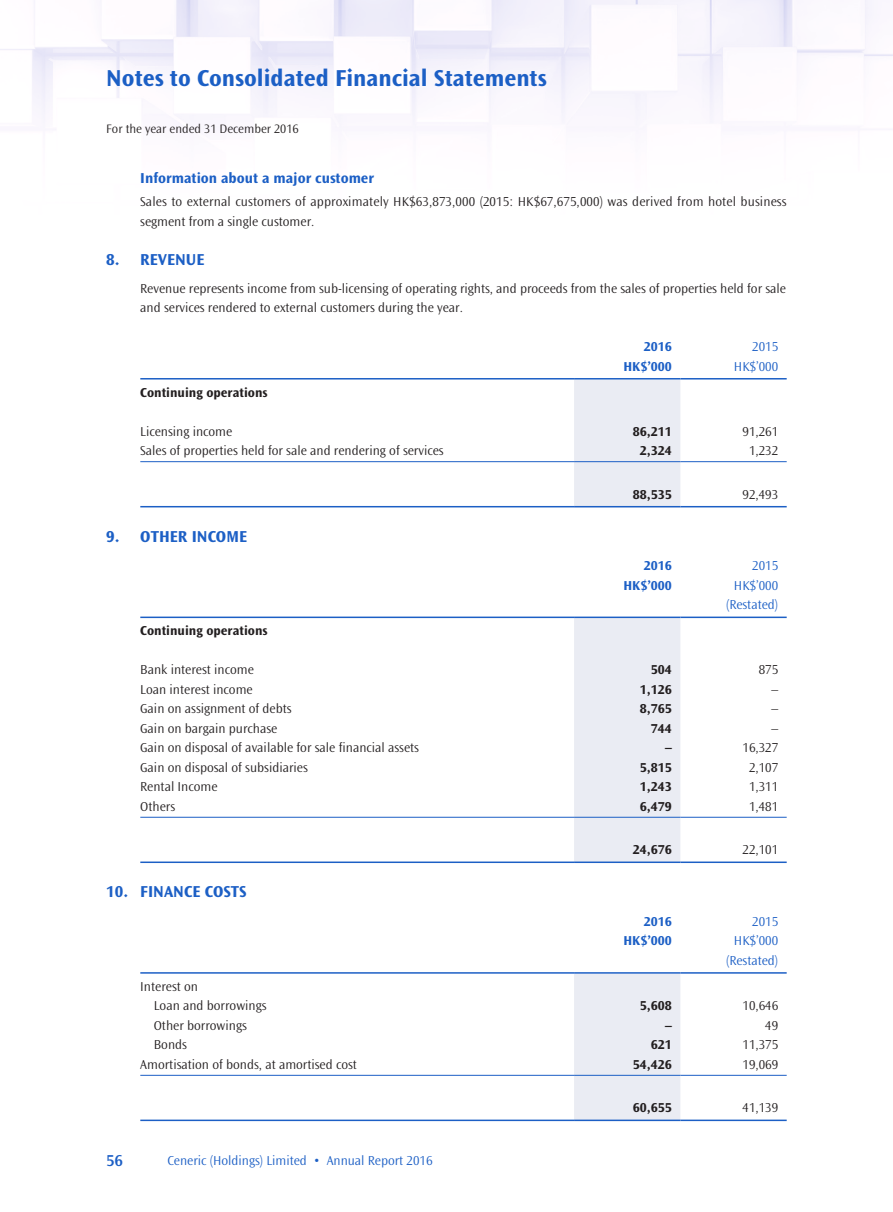
<style>
.page{position:relative;width:893px;height:1212px;background:#fff}
.page>*{position:absolute;margin:0;border:0;box-sizing:border-box;transform-origin:0 0}
.t1{font:700 24px "Ocean Sans Std";color:#1c5fc5}
._01_H1{font:700 16.5px "Ocean Sans Std";color:#1c5fc5}
.t2{font:600 16.5px "Ocean Sans Std";color:#1c5fc5}
._02_H2{font:700 15px "Ocean Sans Std";color:#1c5fc5}
._50_Table_txt{font:300 13.5px "Ocean Sans Std";color:#231f20}
._00_txt{font:300 13.5px/19.5px "Ocean Sans Std";color:#231f20}
._50_Table_txt-2{font:700 13.5px "Ocean Sans Std";color:#231f20}
._50_Table_txt-3{font:300 13.5px "Ocean Sans Std";color:#1c5fc5}
._50_Table_txt-4{font:700 13.5px "Ocean Sans Std";color:#1c5fc5}
.t3{font:300 12.75px "Ocean Sans Std";color:#231f20}
</style>
<div class="page">
<img style="left:0;top:0;width:893px;height:463px">
<div style="left:574px;top:379px;width:106px;height:127px;background:#eaecf3"></div>
<hr style="left:140px;top:378px;width:434px;height:1px;background:#1c5fc5">
<hr style="left:574px;top:378px;width:106px;height:1px;background:#1c5fc5">
<hr style="left:680px;top:378px;width:107px;height:1px;background:#1c5fc5">
<hr style="left:140px;top:461px;width:434px;height:1px;background:#1c5fc5">
<hr style="left:574px;top:461px;width:106px;height:1px;background:#1c5fc5">
<hr style="left:680px;top:461px;width:107px;height:1px;background:#1c5fc5">
<hr style="left:140px;top:506px;width:434px;height:1px;background:#1c5fc5">
<hr style="left:574px;top:506px;width:106px;height:1px;background:#1c5fc5">
<hr style="left:680px;top:506px;width:107px;height:1px;background:#1c5fc5">
<div style="left:574px;top:618px;width:106px;height:243px;background:#eaecf3"></div>
<hr style="left:140px;top:616px;width:434px;height:2px;background:#1c5fc5">
<hr style="left:574px;top:616px;width:106px;height:2px;background:#1c5fc5">
<hr style="left:680px;top:616px;width:107px;height:2px;background:#1c5fc5">
<hr style="left:140px;top:817px;width:434px;height:1px;background:#1c5fc5">
<hr style="left:574px;top:817px;width:106px;height:1px;background:#1c5fc5">
<hr style="left:680px;top:817px;width:107px;height:1px;background:#1c5fc5">
<hr style="left:140px;top:861px;width:434px;height:2px;background:#1c5fc5">
<hr style="left:574px;top:861px;width:106px;height:2px;background:#1c5fc5">
<hr style="left:680px;top:861px;width:107px;height:2px;background:#1c5fc5">
<div style="left:574px;top:973px;width:106px;height:146px;background:#eaecf3"></div>
<hr style="left:140px;top:972px;width:434px;height:1px;background:#1c5fc5">
<hr style="left:574px;top:972px;width:106px;height:1px;background:#1c5fc5">
<hr style="left:680px;top:972px;width:107px;height:1px;background:#1c5fc5">
<hr style="left:140px;top:1075px;width:434px;height:1px;background:#1c5fc5">
<hr style="left:574px;top:1075px;width:106px;height:1px;background:#1c5fc5">
<hr style="left:680px;top:1075px;width:107px;height:1px;background:#1c5fc5">
<hr style="left:140px;top:1119px;width:434px;height:2px;background:#1c5fc5">
<hr style="left:574px;top:1119px;width:106px;height:2px;background:#1c5fc5">
<hr style="left:680px;top:1119px;width:107px;height:2px;background:#1c5fc5">
<h1 class="t1" style="left:106px;top:64px;width:442px">Notes to Consolidated Financial Statements</h1>
<p class="t3" style="left:106px;top:121px;width:194px">For the year ended 31 December 2016</p>
<p class="_02_H2" style="left:140px;top:169px;width:235px">Information about a major customer</p>
<p class="_00_txt" style="left:140px;top:192px;width:648px">Sales to external customers of approximately HK$63,873,000 (2015: HK$67,675,000) was derived from hotel business segment from a single customer.</p>
<p class="_01_H1" style="left:106px;top:250px;width:100px">8. REVENUE</p>
<p class="_00_txt" style="left:140px;top:279px;width:647px">Revenue represents income from sub-licensing of operating rights, and proceeds from the sales of properties held for sale and services rendered to external customers during the year.</p>
<p class="_50_Table_txt-4" style="left:644px;top:339px;width:30px">2016</p>
<p class="_50_Table_txt-3" style="left:752px;top:339px;width:27px">2015</p>
<p class="_50_Table_txt-4" style="left:623px;top:359px;width:50px">HK$’000</p>
<p class="_50_Table_txt-3" style="left:734px;top:359px;width:46px">HK$’000</p>
<p class="_50_Table_txt-2" style="left:140px;top:385px;width:129px">Continuing operations</p>
<p class="_50_Table_txt" style="left:140px;top:424px;width:94px">Licensing income</p>
<p class="_50_Table_txt-2" style="left:633px;top:424px;width:40px">86,211</p>
<p class="_50_Table_txt" style="left:743px;top:424px;width:37px">91,261</p>
<p class="_50_Table_txt" style="left:140px;top:443px;width:305px">Sales of properties held for sale and rendering of services</p>
<p class="_50_Table_txt-2" style="left:640px;top:443px;width:33px">2,324</p>
<p class="_50_Table_txt" style="left:749px;top:443px;width:31px">1,232</p>
<p class="_50_Table_txt-2" style="left:633px;top:487px;width:40px">88,535</p>
<p class="_50_Table_txt" style="left:743px;top:487px;width:37px">92,493</p>
<p class="_01_H1" style="left:106px;top:527px;width:142px">9. OTHER INCOME</p>
<p class="_50_Table_txt-4" style="left:644px;top:558px;width:30px">2016</p>
<p class="_50_Table_txt-3" style="left:752px;top:558px;width:27px">2015</p>
<p class="_50_Table_txt-4" style="left:623px;top:578px;width:50px">HK$’000</p>
<p class="_50_Table_txt-3" style="left:734px;top:578px;width:46px">HK$’000</p>
<p class="_50_Table_txt-3" style="left:726px;top:597px;width:54px">(Restated)</p>
<p class="_50_Table_txt-2" style="left:140px;top:623px;width:129px">Continuing operations</p>
<p class="_50_Table_txt" style="left:140px;top:662px;width:115px">Bank interest income</p>
<p class="_50_Table_txt-2" style="left:651px;top:662px;width:23px">504</p>
<p class="_50_Table_txt" style="left:759px;top:662px;width:21px">875</p>
<p class="_50_Table_txt" style="left:140px;top:682px;width:114px">Loan interest income</p>
<p class="_50_Table_txt-2" style="left:640px;top:682px;width:33px">1,126</p>
<p class="_50_Table_txt" style="left:771px;top:682px;width:8px">–</p>
<p class="_50_Table_txt" style="left:140px;top:701px;width:153px">Gain on assignment of debts</p>
<p class="_50_Table_txt-2" style="left:640px;top:701px;width:33px">8,765</p>
<p class="_50_Table_txt" style="left:771px;top:701px;width:8px">–</p>
<p class="_50_Table_txt" style="left:140px;top:721px;width:139px">Gain on bargain purchase</p>
<p class="_50_Table_txt-2" style="left:651px;top:721px;width:23px">744</p>
<p class="_50_Table_txt" style="left:771px;top:721px;width:8px">–</p>
<p class="_50_Table_txt" style="left:140px;top:740px;width:280px">Gain on disposal of available for sale financial assets</p>
<p class="_50_Table_txt-2" style="left:665px;top:740px;width:8px">–</p>
<p class="_50_Table_txt" style="left:743px;top:740px;width:37px">16,327</p>
<p class="_50_Table_txt" style="left:140px;top:760px;width:169px">Gain on disposal of subsidiaries</p>
<p class="_50_Table_txt-2" style="left:640px;top:760px;width:33px">5,815</p>
<p class="_50_Table_txt" style="left:749px;top:760px;width:31px">2,107</p>
<p class="_50_Table_txt" style="left:140px;top:779px;width:79px">Rental Income</p>
<p class="_50_Table_txt-2" style="left:640px;top:779px;width:33px">1,243</p>
<p class="_50_Table_txt" style="left:749px;top:779px;width:31px">1,311</p>
<p class="_50_Table_txt" style="left:140px;top:799px;width:36px">Others</p>
<p class="_50_Table_txt-2" style="left:640px;top:799px;width:33px">6,479</p>
<p class="_50_Table_txt" style="left:749px;top:799px;width:31px">1,481</p>
<p class="_50_Table_txt-2" style="left:633px;top:842px;width:40px">24,676</p>
<p class="_50_Table_txt" style="left:743px;top:842px;width:37px">22,101</p>
<p class="_01_H1" style="left:106px;top:883px;width:142px">10. FINANCE COSTS</p>
<p class="_50_Table_txt-4" style="left:644px;top:914px;width:30px">2016</p>
<p class="_50_Table_txt-3" style="left:752px;top:914px;width:27px">2015</p>
<p class="_50_Table_txt-4" style="left:623px;top:933px;width:50px">HK$’000</p>
<p class="_50_Table_txt-3" style="left:734px;top:933px;width:46px">HK$’000</p>
<p class="_50_Table_txt-3" style="left:726px;top:953px;width:54px">(Restated)</p>
<p class="_50_Table_txt" style="left:140px;top:979px;width:59px">Interest on</p>
<p class="_50_Table_txt" style="left:154px;top:998px;width:114px">Loan and borrowings</p>
<p class="_50_Table_txt-2" style="left:640px;top:998px;width:33px">5,608</p>
<p class="_50_Table_txt" style="left:743px;top:998px;width:37px">10,646</p>
<p class="_50_Table_txt" style="left:154px;top:1018px;width:95px">Other borrowings</p>
<p class="_50_Table_txt-2" style="left:665px;top:1018px;width:8px">–</p>
<p class="_50_Table_txt" style="left:765px;top:1018px;width:14px">49</p>
<p class="_50_Table_txt" style="left:154px;top:1037px;width:35px">Bonds</p>
<p class="_50_Table_txt-2" style="left:651px;top:1037px;width:23px">621</p>
<p class="_50_Table_txt" style="left:743px;top:1037px;width:37px">11,375</p>
<p class="_50_Table_txt" style="left:140px;top:1057px;width:218px">Amortisation of bonds, at amortised cost</p>
<p class="_50_Table_txt-2" style="left:633px;top:1057px;width:40px">54,426</p>
<p class="_50_Table_txt" style="left:743px;top:1057px;width:37px">19,069</p>
<p class="_50_Table_txt-2" style="left:633px;top:1100px;width:40px">60,655</p>
<p class="_50_Table_txt" style="left:743px;top:1100px;width:37px">41,139</p>
<p class="t2" style="left:106px;top:1151px;width:18px">56</p>
<p class="_50_Table_txt-3" style="left:168px;top:1153px;width:266px">Ceneric (Holdings) Limited • Annual Report 2016</p>
</div>
